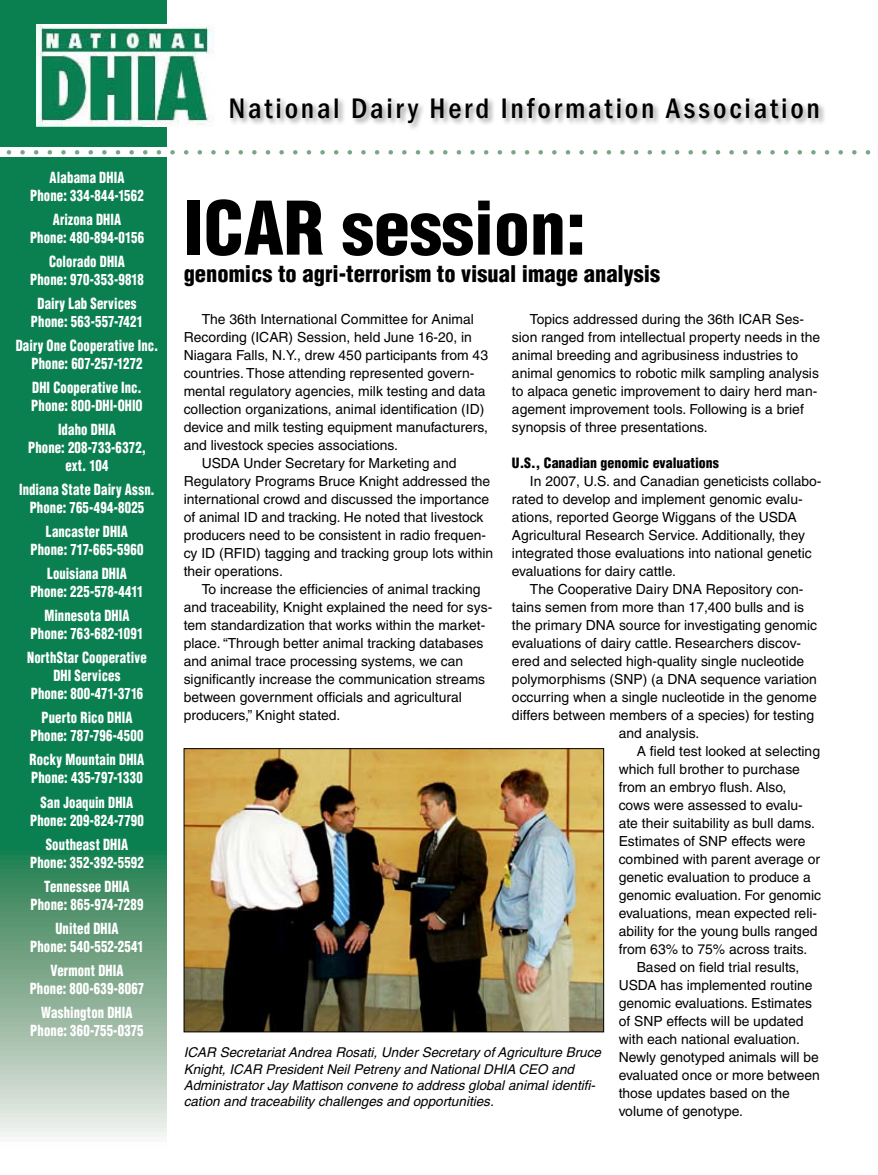
<style>
.page{position:relative;width:878px;height:1175px;background:#fff}
.page>*{position:absolute;margin:0;border:0;box-sizing:border-box;transform-origin:0 0}
.t1{font:900 condensed 72px "Helvetica";color:#000}
.t2{font:700 29.25px "Franklin Gothic Cond";letter-spacing:.1em;color:#000}
.t3{font:900 condensed 22.5px "Helvetica";color:#000}
.t4{font:900 condensed 15px/18px "Helvetica";letter-spacing:.01em;color:#fff;text-align:center;scale:.85 1}
.t5{font:13.8px/18px "Helvetica";color:#000}
.t6{font:900 condensed 13.8px "Helvetica";color:#000}
.t7{font:italic 13.5px/16.2px "Helvetica";color:#000}
</style>
<div class="page">
<svg style="left:0;top:0;width:166px;height:1137px;background:#2d8d64"></svg>
<img style="left:37px;top:24px;width:178px;height:103px">
<div style="left:228px;top:96px;width:598px;height:35px;background:#000;opacity:.4"></div>
<div style="left:0;top:148px;width:878px;height:9px;background:#fff"></div>
<svg style="left:6px;top:150px;width:865px;height:5px"></svg>
<img style="left:186px;top:750px;width:416px;height:280px">
<div style="left:184px;top:748px;width:420px;height:284px;border:1px solid #000"></div>
<p class="t4" style="left:30px;top:168px;width:135px">Alabama DHIA<br>Phone: 334-844-1562</p>
<p class="t4" style="left:30px;top:210px;width:136px">Arizona DHIA<br>Phone: 480-894-0156</p>
<p class="t4" style="left:30px;top:252px;width:135px">Colorado DHIA<br>Phone: 970-353-9818</p>
<p class="t4" style="left:31px;top:294px;width:133px">Dairy Lab Services<br>Phone: 563-557-7421</p>
<p class="t4" style="left:16px;top:336px;width:169px">Dairy One Cooperative Inc.<br>Phone: 607-257-1272</p>
<p class="t4" style="left:31px;top:378px;width:133px;text-align:left">DHI Cooperative Inc.<br>Phone: 800-DHI-OHIO</p>
<p class="t4" style="left:28px;top:420px;width:140px">Idaho DHIA<br>Phone: 208-733-6372, ext. 104</p>
<p class="t4" style="left:19px;top:480px;width:161px">Indiana State Dairy Assn.<br>Phone: 765-494-8025</p>
<p class="t4" style="left:31px;top:522px;width:134px">Lancaster DHIA<br>Phone: 717-665-5960</p>
<p class="t4" style="left:30px;top:564px;width:135px">Louisiana DHIA<br>Phone: 225-578-4411</p>
<p class="t4" style="left:31px;top:606px;width:134px">Minnesota DHIA<br>Phone: 763-682-1091</p>
<p class="t4" style="left:27px;top:648px;width:142px">NorthStar Cooperative<br>DHI Services<br>Phone: 800-471-3716</p>
<p class="t4" style="left:30px;top:708px;width:134px">Puerto Rico DHIA<br>Phone: 787-796-4500</p>
<p class="t4" style="left:30px;top:750px;width:137px;text-align:left">Rocky Mountain DHIA<br>Phone: 435-797-1330</p>
<p class="t4" style="left:30px;top:792px;width:135px">San Joaquin DHIA<br>Phone: 209-824-7790</p>
<p class="t4" style="left:30px;top:834px;width:135px">Southeast DHIA<br>Phone: 352-392-5592</p>
<p class="t4" style="left:31px;top:876px;width:134px">Tennessee DHIA<br>Phone: 865-974-7289</p>
<p class="t4" style="left:30px;top:918px;width:135px">United DHIA<br>Phone: 540-552-2541</p>
<p class="t4" style="left:30px;top:960px;width:136px">Vermont DHIA<br>Phone: 800-639-8067</p>
<p class="t4" style="left:30px;top:1002px;width:135px">Washington DHIA<br>Phone: 360-755-0375</p>
<h2 class="t2" style="left:229px;top:92px;width:592px">National Dairy Herd Information Association</h2>
<h1 class="t1" style="left:184px;top:183px;width:404px">ICAR session:</h1>
<h3 class="t3" style="left:184px;top:259px;width:478px">genomics to agri-terrorism to visual image analysis</h3>
<p class="t5" style="left:512px;top:310px;width:310px;text-indent:18px">Topics addressed during the 36th ICAR Ses&shy;sion ranged from intellectual property needs in the animal breeding and agribusiness industries to animal genomics to robotic milk sampling analysis to alpaca genetic improvement to dairy herd man&shy;agement improvement tools. Following is a brief synopsis of three presentations.</p>
<p class="t6" style="left:512px;top:454px;width:208px">U.S., Canadian genomic evaluations</p>
<p class="t5" style="left:512px;top:472px;width:311px;text-indent:18px">In 2007, U.S. and Canadian geneticists collabo&shy;rated to develop and implement genomic evalu&shy;ations, reported George Wiggans of the USDA Agricultural Research Service. Additionally, they integrated those evaluations into national genetic evaluations for dairy cattle.</p>
<p class="t5" style="left:530px;top:580px;width:275px">The Cooperative Dairy DNA Repository con-</p>
<p class="t5" style="left:512px;top:598px;width:293px">tains semen from more than 17,400 bulls and is</p>
<p class="t5" style="left:512px;top:616px;width:306px">the primary DNA source for investigating genomic</p>
<p class="t5" style="left:512px;top:634px;width:291px">evaluations of dairy cattle. Researchers discov-</p>
<p class="t5" style="left:512px;top:652px;width:294px">ered and selected high-quality single nucleotide</p>
<p class="t5" style="left:512px;top:670px;width:306px">polymorphisms (SNP) (a DNA sequence variation</p>
<p class="t5" style="left:512px;top:688px;width:306px">occurring when a single nucleotide in the genome</p>
<p class="t5" style="left:512px;top:706px;width:304px">differs between members of a species) for testing</p>
<p class="t5" style="left:618px;top:724px;width:82px">and analysis.</p>
<p class="t5" style="left:636px;top:742px;width:185px">A field test looked at selecting</p>
<p class="t5" style="left:618px;top:760px;width:183px">which full brother to purchase</p>
<p class="t5" style="left:618px;top:778px;width:169px">from an embryo flush. Also,</p>
<p class="t5" style="left:618px;top:796px;width:185px">cows were assessed to evalu-</p>
<p class="t5" style="left:618px;top:814px;width:198px">ate their suitability as bull dams.</p>
<p class="t5" style="left:618px;top:832px;width:188px">Estimates of SNP effects were</p>
<p class="t5" style="left:618px;top:850px;width:203px">combined with parent average or</p>
<p class="t5" style="left:618px;top:868px;width:194px">genetic evaluation to produce a</p>
<p class="t5" style="left:618px;top:886px;width:204px">genomic evaluation. For genomic</p>
<p class="t5" style="left:618px;top:904px;width:200px">evaluations, mean expected reli-</p>
<p class="t5" style="left:618px;top:922px;width:200px">ability for the young bulls ranged</p>
<p class="t5" style="left:618px;top:940px;width:190px">from 63% to 75% across traits.</p>
<p class="t5" style="left:636px;top:958px;width:164px">Based on field trial results,</p>
<p class="t5" style="left:618px;top:976px;width:195px">USDA has implemented routine</p>
<p class="t5" style="left:618px;top:994px;width:195px">genomic evaluations. Estimates</p>
<p class="t5" style="left:618px;top:1012px;width:186px">of SNP effects will be updated</p>
<p class="t5" style="left:618px;top:1030px;width:183px">with each national evaluation.</p>
<p class="t5" style="left:618px;top:1048px;width:202px">Newly genotyped animals will be</p>
<p class="t5" style="left:618px;top:1066px;width:203px">evaluated once or more between</p>
<p class="t5" style="left:618px;top:1084px;width:173px">those updates based on the</p>
<p class="t5" style="left:618px;top:1102px;width:126px">volume of genotype.</p>
<p class="t5" style="left:202px;top:310px;width:274px">The 36th International Committee for Animal</p>
<p class="t5" style="left:184px;top:328px;width:290px">Recording (ICAR) Session, held June 16-20, in</p>
<p class="t5" style="left:184px;top:346px;width:306px">Niagara Falls, N.Y., drew 450 participants from 43</p>
<p class="t5" style="left:184px;top:364px;width:292px">countries. Those attending represented govern-</p>
<p class="t5" style="left:184px;top:382px;width:303px">mental regulatory agencies, milk testing and data</p>
<p class="t5" style="left:184px;top:400px;width:302px">collection organizations, animal identification (ID)</p>
<p class="t5" style="left:184px;top:418px;width:306px">device and milk testing equipment manufacturers,</p>
<p class="t5" style="left:184px;top:436px;width:216px">and livestock species associations.</p>
<p class="t5" style="left:202px;top:454px;width:256px">USDA Under Secretary for Marketing and</p>
<p class="t5" style="left:184px;top:472px;width:308px">Regulatory Programs Bruce Knight addressed the</p>
<p class="t5" style="left:184px;top:490px;width:307px">international crowd and discussed the importance</p>
<p class="t5" style="left:184px;top:508px;width:301px">of animal ID and tracking. He noted that livestock</p>
<p class="t5" style="left:184px;top:526px;width:304px">producers need to be consistent in radio frequen-</p>
<p class="t5" style="left:184px;top:544px;width:311px">cy ID (RFID) tagging and tracking group lots within</p>
<p class="t5" style="left:184px;top:562px;width:101px">their operations.</p>
<p class="t5" style="left:202px;top:580px;width:280px">To increase the efficiencies of animal tracking</p>
<p class="t5" style="left:184px;top:598px;width:310px">and traceability, Knight explained the need for sys-</p>
<p class="t5" style="left:184px;top:616px;width:303px">tem standardization that works within the market-</p>
<p class="t5" style="left:184px;top:634px;width:301px">place. “Through better animal tracking databases</p>
<p class="t5" style="left:184px;top:652px;width:281px">and animal trace processing systems, we can</p>
<p class="t5" style="left:184px;top:670px;width:303px">significantly increase the communication streams</p>
<p class="t5" style="left:184px;top:688px;width:279px">between government officials and agricultural</p>
<p class="t5" style="left:184px;top:706px;width:158px">producers,” Knight stated.</p>
<p class="t7" style="left:184px;top:1044px;width:419px">ICAR Secretariat Andrea Rosati, Under Secretary of Agriculture Bruce Knight, ICAR President Neil Petreny and National DHIA CEO and Administrator Jay Mattison convene to address global animal identifi&shy;cation and traceability challenges and opportunities.</p>
</div>
